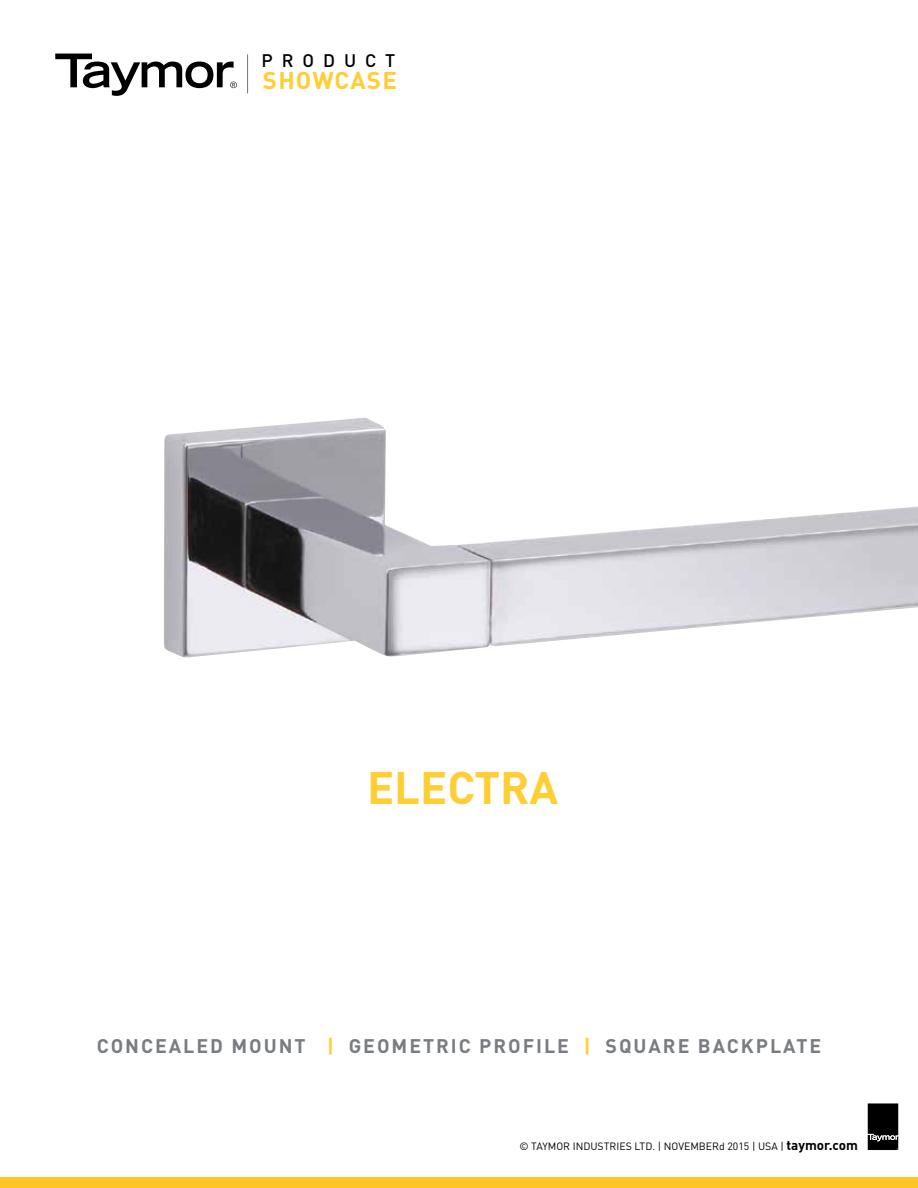
<style>
.page{position:relative;width:918px;height:1188px;background:#fff}
.page>*{position:absolute;margin:0;border:0;box-sizing:border-box;transform-origin:0 0}
.t1{font:700 45px "DIN";color:#ffce35}
.t2{font:700 24px "DIN";letter-spacing:.05em;color:#ffce35}
.t3{font:700 19.5px "DIN";letter-spacing:.1em;color:#797d82}
.t4{font:500 18px "DIN";letter-spacing:.5em;color:#000}
.t5{font:10.5px "DIN";color:#000}
.s1{color:#ffce35}
.s2{font-weight:700;font-size:13.5px}
</style>
<div class="page">
<svg style="left:55px;top:54px;width:182px;height:42px"></svg>
<hr style="left:247px;top:54px;width:1px;height:39px;background:#797d82">
<svg style="left:867px;top:1103px;width:31px;height:47px"></svg>
<div style="left:0;top:1178px;width:918px;height:10px;background:#ffc425"></div>
<img style="left:164px;top:418px;width:754px;height:239px">
<h3 class="t4" style="left:261px;top:49px;width:135px">PRODUCT</h3>
<h2 class="t2" style="left:263px;top:65px;width:135px">SHOWCASE</h2>
<h1 class="t1" style="left:367px;top:759px;width:193px">ELECTRA</h1>
<h3 class="t3" style="left:97px;top:1033px;width:726px">CONCEALED MOUNT <span class="s1">|</span> GEOMETRIC PROFILE <span class="s1">|</span> SQUARE BACKPLATE</h3>
<p class="t5" style="left:519px;top:1140px;width:340px">© TAYMOR INDUSTRIES LTD. | NOVEMBERd 2015 | USA | <span class="s2">taymor.com</span></p>
</div>
